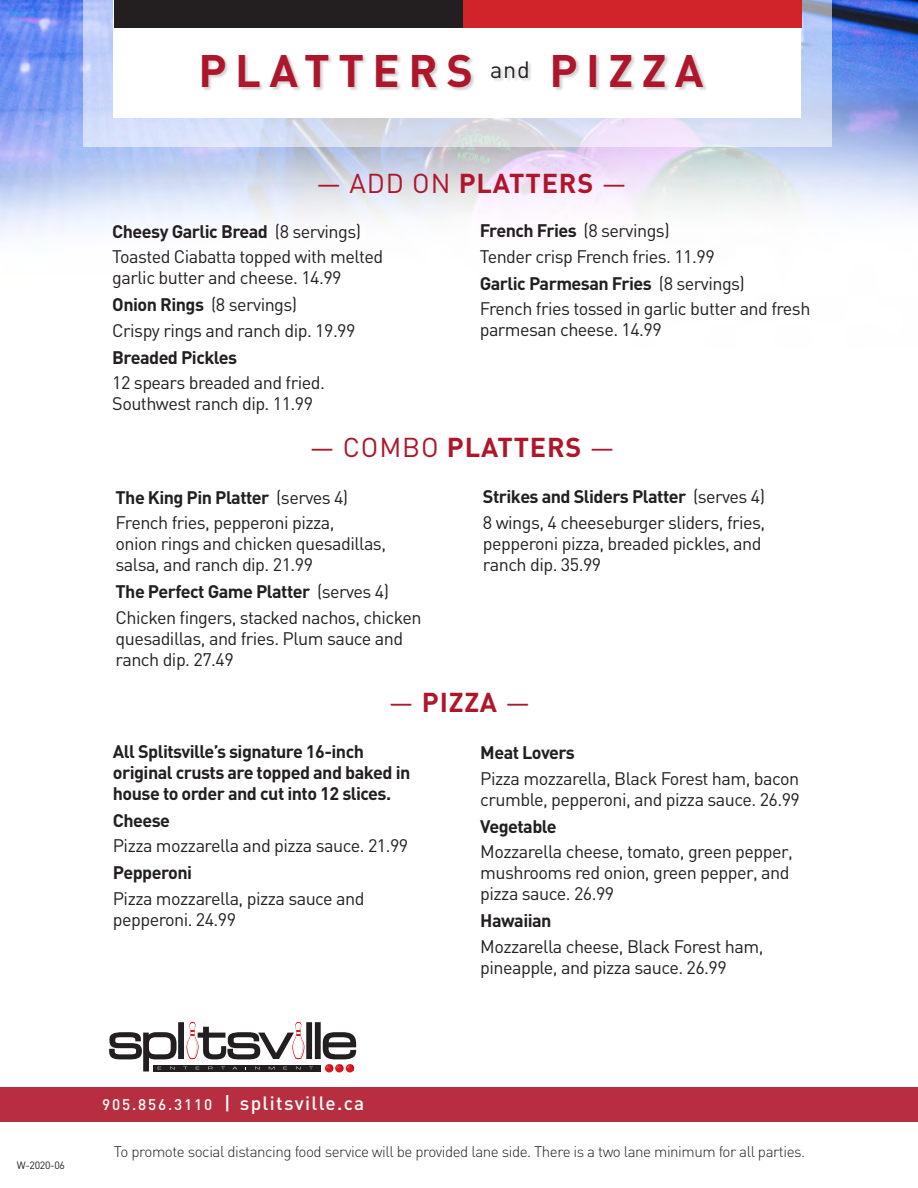
<style>
.page{position:relative;width:918px;height:1188px;background:#fff}
.page>*{position:absolute;margin:0;border:0;box-sizing:border-box;transform-origin:0 0}
.t1{font:700 45px "DIN";letter-spacing:.19em;color:#ae172b}
.t2{font:700 27px "DIN";letter-spacing:.03em;color:#ae172b}
.t3{font:500 19.05px "DIN";letter-spacing:.07em;color:#fff}
.t4{font:18px/21px "DIN";letter-spacing:-.03em;color:#231f20}
.t5{font:700 18px/21px "DIN";letter-spacing:-.03em;color:#231f20}
.t6{font:300 15.15px "DIN";letter-spacing:-.03em;color:#231f20}
.t7{font:10.5px "DIN";letter-spacing:-.03em;color:#231f20}
.s1{font-weight:400}
.s2{font-weight:700}
.s3{font-size:15.3px}
</style>
<div class="page">
<div style="left:0;top:1088px;width:918px;height:34px;background:#b62e40"></div>
<svg style="left:109px;top:1022px;width:247px;height:50px"></svg>
<img style="left:0;top:0;width:918px;height:239px">
<svg style="left:83px;top:0;width:749px;height:147px"></svg>
<div style="left:114px;top:0;width:687px;height:118px;background:#fff"></div>
<div style="left:202px;top:54px;width:506px;height:38px;background:#231f20;opacity:.2"></div>
<div style="left:114px;top:0;width:349px;height:28px;background:#231f20"></div>
<div style="left:463px;top:0;width:339px;height:28px;background:#d1232a"></div>
<h1 class="t1" style="left:198px;top:41px;width:507px">PLATTERS <sup>and</sup> PIZZA</h1>
<h2 class="t2" style="left:316px;top:166px;width:311px"><span class="s1">— ADD ON</span> PLATTERS <span class="s1">—</span></h2>
<p class="t4" style="left:112px;top:218px;width:272px;line-height:25.5px"><span class="s2">Cheesy Garlic Bread</span> (8 servings)<br>Toasted Ciabatta topped with melted</p>
<p class="t4" style="left:112px;top:264px;width:245px;line-height:26.2px">garlic butter and cheese. 14.99<br><span class="s2">Onion Rings</span> (8 servings)<br>Crispy rings and ranch dip. 19.99</p>
<p class="t5" style="left:112px;top:346px;width:126px">Breaded Pickles</p>
<p class="t4" style="left:112px;top:372px;width:214px">12 spears breaded and fried.<br>Southwest ranch dip. 11.99</p>
<p class="t4" style="left:480px;top:218px;width:332px;line-height:26px"><span class="s2">French Fries</span> (8 servings)<br>Tender crisp French fries. 11.99<br><span class="s2">Garlic Parmesan Fries</span> (8 servings)<br>French fries tossed in garlic butter and fresh</p>
<p class="t4" style="left:480px;top:319px;width:184px">parmesan cheese. 14.99</p>
<h2 class="t2" style="left:310px;top:430px;width:306px"><span class="s1">— COMBO</span> PLATTERS <span class="s1">—</span></h2>
<p class="t4" style="left:116px;top:484px;width:234px;line-height:25.5px"><span class="s2">The King Pin Platter</span> (serves 4)<br>French fries, pepperoni pizza,</p>
<p class="t4" style="left:116px;top:533px;width:272px">onion rings and chicken quesadillas, salsa, and ranch dip. 21.99</p>
<p class="t4" style="left:116px;top:579px;width:307px;line-height:25.5px"><span class="s2">The Perfect Game Platter</span> (serves 4)<br>Chicken fingers, stacked nachos, chicken</p>
<p class="t4" style="left:116px;top:627px;width:289px">quesadillas, and fries. Plum sauce and ranch dip. 27.49</p>
<p class="t4" style="left:483px;top:484px;width:284px;line-height:25.5px"><span class="s2">Strikes and Sliders Platter</span> (serves 4)<br>8 wings, 4 cheeseburger sliders, fries,</p>
<p class="t4" style="left:483px;top:532px;width:280px">pepperoni pizza, breaded pickles, and ranch dip. 35.99</p>
<h2 class="t2" style="left:389px;top:684px;width:143px"><span class="s1">—</span> PIZZA <span class="s1">—</span></h2>
<p class="t5" style="left:113px;top:740px;width:299px">All Splitsville’s signature 16-inch original crusts are topped and baked in house to order and cut into 12 slices.</p>
<p class="t5" style="left:113px;top:809px;width:59px">Cheese</p>
<p class="t4" style="left:113px;top:835px;width:297px">Pizza mozzarella and pizza sauce. 21.99</p>
<p class="t5" style="left:113px;top:862px;width:81px">Pepperoni</p>
<p class="t4" style="left:113px;top:888px;width:253px">Pizza mozzarella, pizza sauce and pepperoni. 24.99</p>
<p class="t5" style="left:480px;top:741px;width:96px">Meat Lovers</p>
<p class="t4" style="left:480px;top:767px;width:321px">Pizza mozzarella, Black Forest ham, bacon crumble, pepperoni, and pizza sauce. 26.99</p>
<p class="t5" style="left:480px;top:815px;width:78px">Vegetable</p>
<p class="t4" style="left:480px;top:841px;width:314px">Mozzarella cheese, tomato, green pepper, mushrooms red onion, green pepper, and pizza sauce. 26.99</p>
<p class="t5" style="left:480px;top:909px;width:73px">Hawaiian</p>
<p class="t4" style="left:480px;top:935px;width:285px">Mozzarella cheese, Black Forest ham, pineapple, and pizza sauce. 26.99</p>
<p class="t7" style="left:17px;top:1159px;width:50px">W-2020-06</p>
<p class="t3" style="left:102px;top:1091px;width:264px"><span class="s3">905.856.3110</span> | splitsville.ca</p>
<p class="t6" style="left:114px;top:1142px;width:693px">To promote social distancing food service will be provided lane side. There is a two lane minimum for all parties.</p>
</div>
